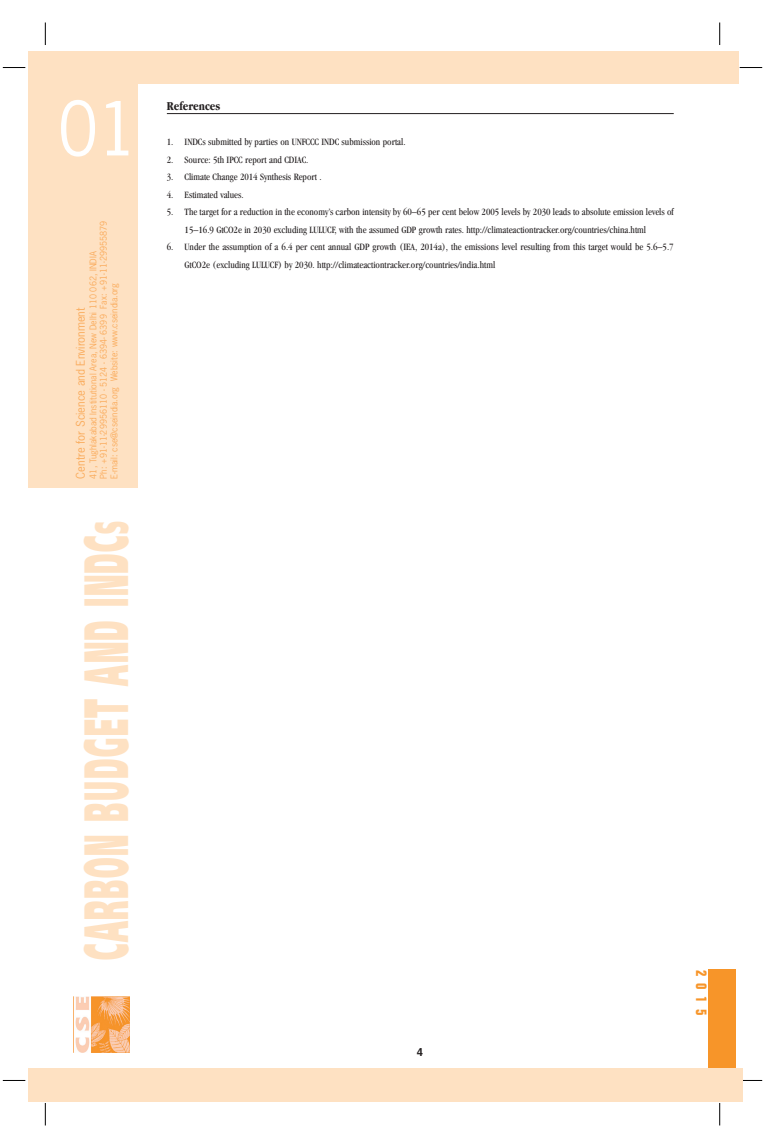
<style>
.page{position:relative;width:765px;height:1148px;background:#fff}
.page>*{position:absolute;margin:0;border:0;box-sizing:border-box;transform-origin:0 0}
.t1{font:70px "News Gothic";color:#fff}
.t2{font:900 62.5px "Frutiger";letter-spacing:.06em;color:#fee1c2;scale:.4 1}
.t3{font:700 condensed 15px "Folio";color:#f79529}
.t4{font:700 condensed 12.5px "Garamond";color:#231f20}
.t5{font:11.25px "News Gothic";color:#faac5d}
.t6{font:700 11.25px "Helvetica";color:#231f20}
.t7{font:condensed 10px/17.5px "Garamond";color:#231f20}
.t8{font:8.75px/10.5px "News Gothic";color:#faac5d}
.s1{font-size:46.88px}
</style>
<div class="page">
<svg style="left:3px;top:67px;width:22px;height:1px"></svg>
<svg style="left:3px;top:1080px;width:22px;height:1px"></svg>
<svg style="left:740px;top:67px;width:22px;height:1px"></svg>
<svg style="left:743px;top:1080px;width:19px;height:1px"></svg>
<svg style="left:45px;top:22px;width:1px;height:23px"></svg>
<svg style="left:720px;top:22px;width:1px;height:23px"></svg>
<svg style="left:720px;top:1103px;width:1px;height:22px"></svg>
<svg style="left:45px;top:1103px;width:1px;height:22px"></svg>
<div style="left:28px;top:51px;width:711px;height:436px;background:#fee1c2"></div>
<img style="left:73px;top:996px;width:57px;height:56px">
<div style="left:138px;top:84px;width:605px;height:419px;background:#fff"></div>
<div style="left:709px;top:968px;width:27px;height:105px;background:#f79529"></div>
<div style="left:28px;top:1068px;width:715px;height:33px;background:#fee1c2"></div>
<hr style="left:167px;top:113px;width:507px;height:1px;background:#231f20">
<h1 class="t1" style="left:58px;top:101px;width:82px">01</h1>
<p class="t8" style="left:89px;top:478px;width:259px;rotate:-90deg">41, Tughlakabad Institutional Area, New Delhi 110 062, INDIA<br>Ph: +91-11-29956110 - 5124 - 6394- 6399 Fax: +91-11-29955879<br>E-mail: cse@cseindia.org Website: www.cseindia.org</p>
<p class="t5" style="left:76px;top:478px;width:172px;rotate:-90deg">Centre for Science and Environment</p>
<h2 class="t2" style="left:81px;top:959px;width:1097px;rotate:-90deg">CARBON BUDGET AND INDC<span class="s1">S</span></h2>
<p class="t4" style="left:167px;top:102px;width:55px">References</p>
<p class="t7" style="left:167px;top:134px;width:240px">1. INDCs submitted by parties on UNFCCC INDC submission portal.</p>
<p class="t7" style="left:167px;top:152px;width:143px">2. Source: 5th IPCC report and CDIAC.</p>
<p class="t7" style="left:167px;top:169px;width:156px">3. Climate Change 2014 Synthesis Report .</p>
<p class="t7" style="left:167px;top:187px;width:78px">4. Estimated values.</p>
<p class="t7" style="left:185px;top:204px;width:491px;text-indent:-18px">5. The target for a reduction in the economy’s carbon intensity by 60–65 per cent below 2005 levels by 2030 leads to absolute emission levels of<br>15–16.9 GtCO2e in 2030 excluding LULUCF, with the assumed GDP growth rates. http://climateactiontracker.org/countries/china.html</p>
<p class="t7" style="left:185px;top:239px;width:491px;text-indent:-18px">6. Under the assumption of a 6.4 per cent annual GDP growth (IEA, 2014a), the emissions level resulting from this target would be 5.6–5.7<br>GtCO2e (excluding LULUCF) by 2030. http://climateactiontracker.org/countries/india.html</p>
<p class="t6" style="left:417px;top:1046px;width:8px">4</p>
<h3 class="t3" style="left:707px;top:970px;width:46px;rotate:90deg">2015</h3>
</div>
